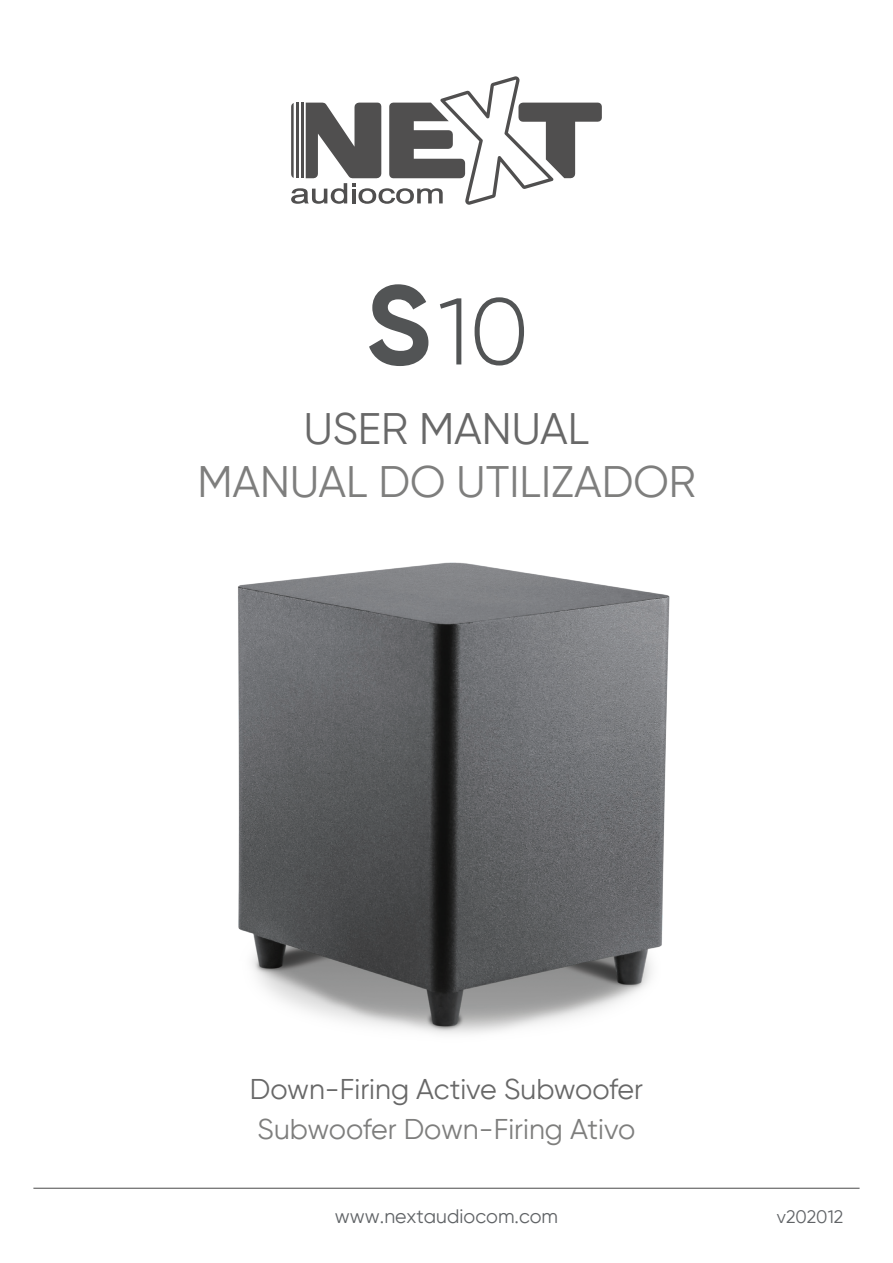
<style>
.page{position:relative;width:893px;height:1263px;background:#fff}
.page>*{position:absolute;margin:0;border:0;box-sizing:border-box;transform-origin:0 0}
.t1{font:43.95px "Gilroy";color:#7e7e7d}
.t2{font:43.95px "Gilroy";color:#686868}
.t3{font:28.5px "Gilroy";color:#686868}
.t4{font:28.5px "Gilroy";color:#7e7e7d}
.t5{font:19.5px "Gilroy";color:#606366}
.t6{font:18px "Gilroy";color:#606366}
</style>
<div class="page">
<hr style="left:33px;top:1188px;width:827px;height:1px;background:#686868">
<svg style="left:291px;top:76px;width:311px;height:129px"></svg>
<img style="left:238px;top:562px;width:432px;height:472px">
<svg style="left:369px;top:284px;width:59px;height:82px"></svg>
<svg style="left:440px;top:298px;width:21px;height:66px"></svg>
<svg style="left:475px;top:297px;width:49px;height:68px"></svg>
<h1 class="t2" style="left:304px;top:402px;width:287px">USER MANUAL</h1>
<h1 class="t1" style="left:197px;top:455px;width:500px">MANUAL DO UTILIZADOR</h1>
<p class="t3" style="left:250px;top:1071px;width:395px">Down-Firing Active Subwoofer</p>
<p class="t4" style="left:258px;top:1112px;width:379px">Subwoofer Down-Firing Ativo</p>
<p class="t5" style="left:335px;top:1204px;width:225px">www.nextaudiocom.com</p>
<p class="t6" style="left:777px;top:1206px;width:68px">v202012</p>
</div>
